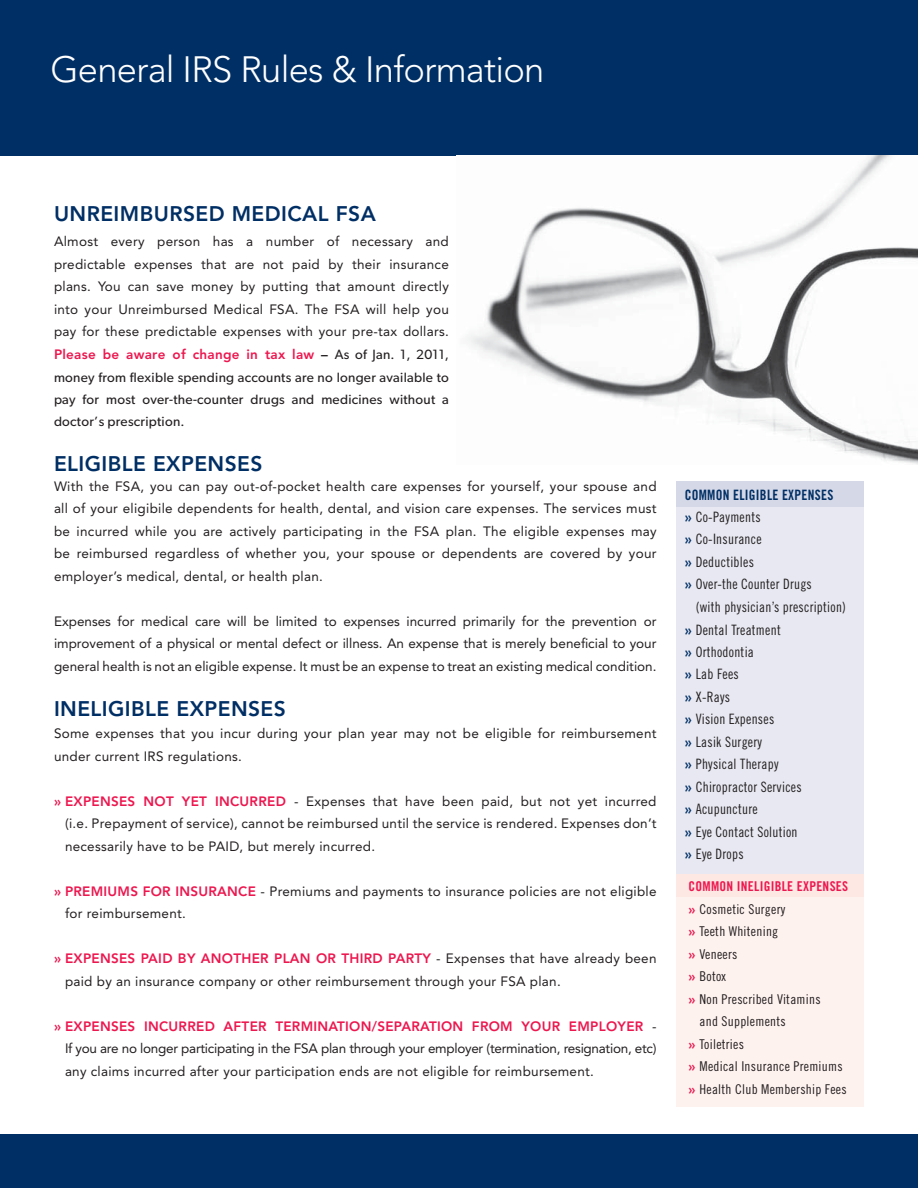
<style>
.page{position:relative;width:918px;height:1188px;background:#fff}
.page>*{position:absolute;margin:0;border:0;box-sizing:border-box;transform-origin:0 0}
.t1{font:300 36.3px "Avenir";letter-spacing:-.02em;color:#fff}
.t2{font:800 21px "Avenir";letter-spacing:.02em;color:#002f65}
.t3{font:14.25px "Trade Gothic Cond Eighteen";letter-spacing:.02em;color:#231f20;scale:.94 1}
.t4{font:14.25px "Trade Gothic Bold Cond Twenty";letter-spacing:.02em;color:#002f65;scale:.94 1}
.t5{font:13.5px/22.5px "Avenir";letter-spacing:.02em;color:#231f20;text-align:justify}
.t6{font:13.5px "Trade Gothic Cond Eighteen";letter-spacing:.02em;color:#231f20}
.t7{font:13.5px/22.2px "Gibson";letter-spacing:.02em;color:#231f20;text-align:justify}
.t8{font:13.5px "Trade Gothic Bold Cond Twenty";letter-spacing:.02em;color:#ed174f}
.s1{font-weight:800;color:#ed174f}
.s2{font-weight:800}
.s3{font-family:"Gibson"}
.s4{font-family:"Avenir";font-weight:800;color:#002f65}
.s5{font-family:"Avenir";font-weight:800;color:#ed174f}
</style>
<div class="page">
<div style="left:0;top:0;width:918px;height:156px;background:#002f65"></div>
<div style="left:0;top:1134px;width:918px;height:54px;background:#002f65"></div>
<div style="left:677px;top:530px;width:187px;height:577px;background:#fef2ef"></div>
<div style="left:677px;top:503px;width:187px;height:392px;background:#e7e8f1"></div>
<img style="left:466px;top:156px;width:452px;height:308px">
<div style="left:677px;top:482px;width:187px;height:25px;background:#d5d8e7"></div>
<div style="left:677px;top:874px;width:187px;height:23px;background:#fee8e4"></div>
<h1 class="t1" style="left:50px;top:54px;width:496px">General IRS Rules &amp; Information</h1>
<h2 class="t2" style="left:54px;top:205px;width:323px">UNREIMBURSED MEDICAL FSA</h2>
<p class="t5" style="left:54px;top:231px;width:396px">Almost every person has a number of necessary and predictable expenses that are not paid by their insurance plans. You can save money by putting that amount directly into your Unreimbursed Medical FSA. The FSA will help you pay for these predictable expenses with your pre-tax dollars.<br><span class="s1">Please be aware of change in tax law</span> <span class="s2">–</span> <span class="s3">As of Jan. 1, 2011,</span></p>
<p class="t7" style="left:54px;top:366px;width:396px">money from flexible spending accounts are no longer available to pay for most over-the-counter drugs and medicines without a doctor’s prescription.</p>
<h2 class="t2" style="left:54px;top:455px;width:210px">ELIGIBLE EXPENSES</h2>
<p class="t5" style="left:54px;top:476px;width:604px">With the FSA, you can pay out-of-pocket health care expenses for yourself, your spouse and all of your eligibile dependents for health, dental, and vision care expenses. The services must be incurred while you are actively participating in the FSA plan. The eligible expenses may be reimbursed regardless of whether you, your spouse or dependents are covered by your employer’s medical, dental, or health plan.</p>
<p class="t5" style="left:54px;top:611px;width:604px">Expenses for medical care will be limited to expenses incurred primarily for the prevention or improvement of a physical or mental defect or illness. An expense that is merely beneficial to your general health is not an eligible expense. It must be an expense to treat an existing medical condition.</p>
<h2 class="t2" style="left:54px;top:700px;width:233px">INELIGIBLE EXPENSES</h2>
<p class="t5" style="left:54px;top:723px;width:604px">Some expenses that you incur during your plan year may not be eligible for reimbursement under current IRS regulations.</p>
<p class="t5" style="left:65px;top:791px;width:593px;text-indent:-11px"><span class="s1">» EXPENSES NOT YET INCURRED</span> - Expenses that have been paid, but not yet incurred (i.e. Prepayment of service), cannot be reimbursed until the service is rendered. Expenses don’t necessarily have to be PAID, but merely incurred.</p>
<p class="t5" style="left:65px;top:881px;width:593px;text-indent:-11px"><span class="s1">» PREMIUMS FOR INSURANCE</span> - Premiums and payments to insurance policies are not eligible for reimbursement.</p>
<p class="t5" style="left:65px;top:948px;width:593px;text-indent:-11px"><span class="s1">» EXPENSES PAID BY ANOTHER PLAN OR THIRD PARTY</span> - Expenses that have already been paid by an insurance company or other reimbursement through your FSA plan.</p>
<p class="t5" style="left:65px;top:1016px;width:593px;text-indent:-11px"><span class="s1">» EXPENSES INCURRED AFTER TERMINATION/SEPARATION FROM YOUR EMPLOYER</span> - If you are no longer participating in the FSA plan through your employer (termination, resignation, etc) any claims incurred after your participation ends are not eligible for reimbursement.</p>
<p class="t4" style="left:685px;top:489px;width:160px">COMMON ELIGIBLE EXPENSES</p>
<p class="t3" style="left:685px;top:512px;width:82px"><span class="s4">»</span> Co-Payments</p>
<p class="t3" style="left:685px;top:534px;width:83px"><span class="s4">»</span> Co-Insurance</p>
<p class="t3" style="left:685px;top:557px;width:75px"><span class="s4">»</span> Deductibles</p>
<p class="t3" style="left:685px;top:579px;width:137px"><span class="s4">»</span> Over-the Counter Drugs</p>
<p class="t3" style="left:696px;top:602px;width:161px">(with physician’s prescription)</p>
<p class="t3" style="left:685px;top:624px;width:104px"><span class="s4">»</span> Dental Treatment</p>
<p class="t3" style="left:685px;top:647px;width:75px"><span class="s4">»</span> Orthodontia</p>
<p class="t3" style="left:685px;top:669px;width:59px"><span class="s4">»</span> Lab Fees</p>
<p class="t3" style="left:685px;top:692px;width:50px"><span class="s4">»</span> X-Rays</p>
<p class="t3" style="left:685px;top:714px;width:97px"><span class="s4">»</span> Vision Expenses</p>
<p class="t3" style="left:685px;top:737px;width:84px"><span class="s4">»</span> Lasik Surgery</p>
<p class="t3" style="left:685px;top:759px;width:101px"><span class="s4">»</span> Physical Therapy</p>
<p class="t3" style="left:685px;top:782px;width:126px"><span class="s4">»</span> Chiropractor Services</p>
<p class="t3" style="left:685px;top:804px;width:79px"><span class="s4">»</span> Acupuncture</p>
<p class="t3" style="left:685px;top:827px;width:122px"><span class="s4">»</span> Eye Contact Solution</p>
<p class="t3" style="left:685px;top:849px;width:64px"><span class="s4">»</span> Eye Drops</p>
<p class="t8" style="left:689px;top:881px;width:161px">COMMON INELIGIBLE EXPENSES</p>
<p class="t6" style="left:689px;top:904px;width:98px"><span class="s5">»</span> Cosmetic Surgery</p>
<p class="t6" style="left:689px;top:926px;width:91px"><span class="s5">»</span> Teeth Whitening</p>
<p class="t6" style="left:689px;top:949px;width:50px"><span class="s5">»</span> Veneers</p>
<p class="t6" style="left:689px;top:971px;width:39px"><span class="s5">»</span> Botox</p>
<p class="t6" style="left:689px;top:994px;width:134px"><span class="s5">»</span> Non Prescribed Vitamins</p>
<p class="t6" style="left:700px;top:1016px;width:88px">and Supplements</p>
<p class="t6" style="left:689px;top:1039px;width:57px"><span class="s5">»</span> Toiletries</p>
<p class="t6" style="left:689px;top:1061px;width:156px"><span class="s5">»</span> Medical Insurance Premiums</p>
<p class="t6" style="left:689px;top:1084px;width:160px"><span class="s5">»</span> Health Club Membership Fees</p>
</div>
